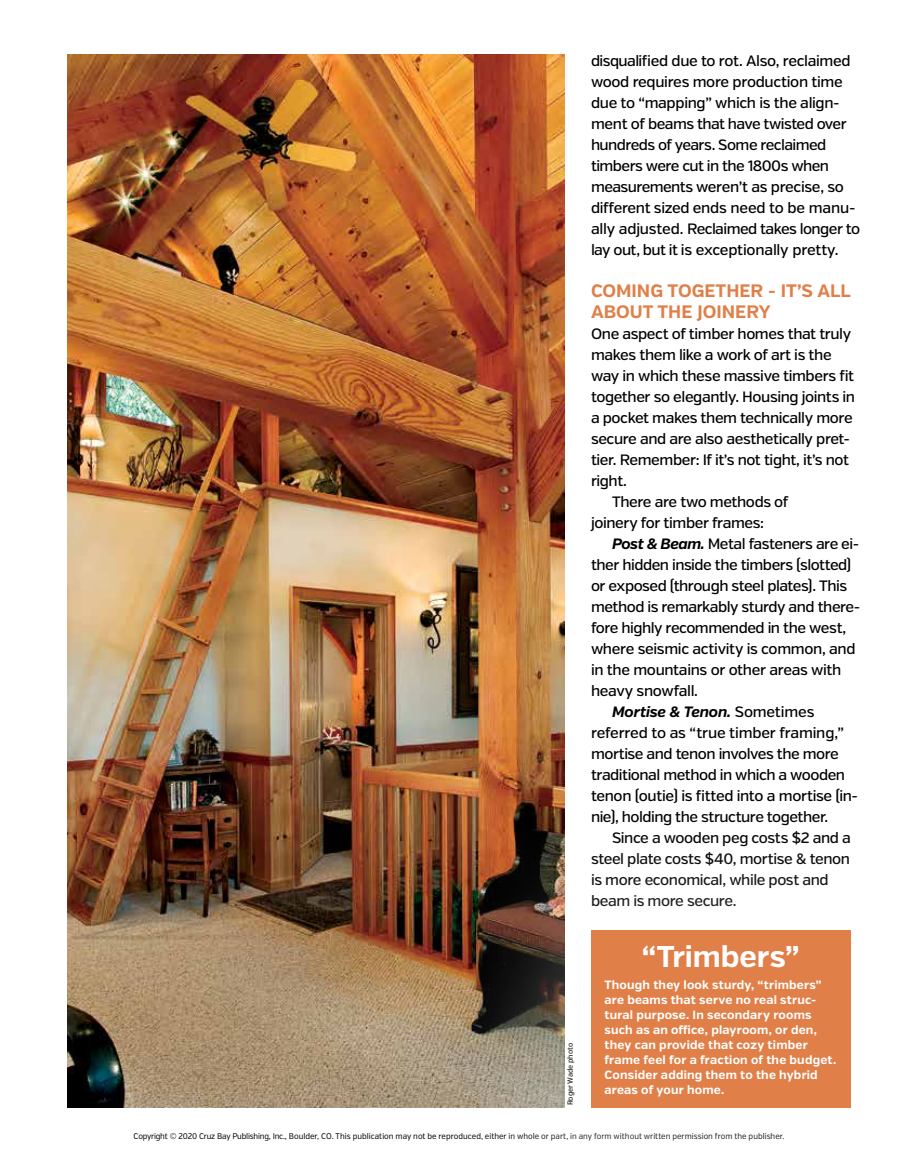
<style>
.page{position:relative;width:918px;height:1175px;background:#fff}
.page>*{position:absolute;margin:0;border:0;box-sizing:border-box;transform-origin:0 0}
.t1{font:700 30px "Verb";color:#fff}
.t2{font:700 18px/21px "Verb";color:#e07f48}
.t3{font:500 15px/21px "Verb";letter-spacing:-.03em;color:#000}
.t4{font:500 15px "Verb";letter-spacing:-.01em;color:#000}
.t5{font:italic 700 15px "Verb";letter-spacing:-.01em;color:#000}
.t6{font:700 12px/15px "Verb";letter-spacing:.015em;color:#fff}
.t7{font:8.25px "Verb Cond";color:#000}
.t8{font:500 7.5px "Verb Cond";color:#000}
.s1{font-weight:700;font-style:italic}
.s2{font-weight:500;font-style:normal}
</style>
<div class="page">
<img style="left:68px;top:54px;width:497px;height:1053px">
<div style="left:423px;top:903px;width:295px;height:271px;background:#fff;opacity:.28"></div>
<div style="left:444px;top:782px;width:474px;height:392px;background:#fff;opacity:.24"></div>
<div style="left:591px;top:929px;width:259px;height:178px;background:#e07f48"></div>
<p class="t8" style="left:566px;top:1105px;width:64px;rotate:-90deg">Roger Wade photo</p>
<p class="t3" style="left:591px;top:50px;width:271px">disqualified due to rot. Also, reclaimed wood requires more production time due to “mapping” which is the align&shy;ment of beams that have twisted over hundreds of years. Some reclaimed timbers were cut in the 1800s when measurements weren’t as precise, so different sized ends need to be manu&shy;ally adjusted. Reclaimed takes longer to lay out, but it is exceptionally pretty.</p>
<p class="t2" style="left:591px;top:281px;width:261px">COMING TOGETHER - IT’S ALL<br>ABOUT THE JOINERY</p>
<p class="t3" style="left:591px;top:323px;width:262px">One aspect of timber homes that truly</p>
<p class="t3" style="left:591px;top:344px;width:242px">makes them like a work of art is the</p>
<p class="t3" style="left:591px;top:365px;width:265px">way in which these massive timbers fit</p>
<p class="t3" style="left:591px;top:386px;width:266px">together so elegantly. Housing joints in</p>
<p class="t3" style="left:591px;top:407px;width:263px">a pocket makes them technically more</p>
<p class="t3" style="left:591px;top:428px;width:260px">secure and are also aesthetically pret-</p>
<p class="t3" style="left:591px;top:449px;width:259px">tier. Remember: If it’s not tight, it’s not</p>
<p class="t3" style="left:591px;top:470px;width:37px">right.</p>
<p class="t3" style="left:612px;top:491px;width:178px">There are two methods of</p>
<p class="t3" style="left:591px;top:512px;width:175px">joinery for timber frames:</p>
<p class="t3" style="left:612px;top:533px;width:249px"><span class="s1">Post &amp; Beam.</span> Metal fasteners are ei-</p>
<p class="t3" style="left:591px;top:554px;width:262px">ther hidden inside the timbers (slotted)</p>
<p class="t3" style="left:591px;top:575px;width:258px">or exposed (through steel plates). This</p>
<p class="t3" style="left:591px;top:596px;width:271px">method is remarkably sturdy and there-</p>
<p class="t3" style="left:591px;top:617px;width:257px">fore highly recommended in the west,</p>
<p class="t3" style="left:591px;top:638px;width:266px">where seismic activity is common, and</p>
<p class="t3" style="left:591px;top:659px;width:252px">in the mountains or other areas with</p>
<p class="t3" style="left:591px;top:680px;width:109px">heavy snowfall.</p>
<p class="t5" style="left:612px;top:703px;width:204px">Mortise &amp; Tenon. <span class="s2">Sometimes</span></p>
<p class="t4" style="left:591px;top:724px;width:254px">referred to as “true timber framing,”</p>
<p class="t3" style="left:591px;top:743px;width:249px">mortise and tenon involves the more</p>
<p class="t3" style="left:591px;top:764px;width:256px">traditional method in which a wooden</p>
<p class="t3" style="left:591px;top:785px;width:269px">tenon (outie) is fitted into a mortise (in-</p>
<p class="t3" style="left:591px;top:806px;width:239px">nie), holding the structure together.</p>
<p class="t3" style="left:612px;top:827px;width:240px">Since a wooden peg costs $2 and a</p>
<p class="t3" style="left:591px;top:848px;width:260px">steel plate costs $40, mortise &amp; tenon</p>
<p class="t3" style="left:591px;top:869px;width:239px">is more economical, while post and</p>
<p class="t3" style="left:591px;top:890px;width:147px">beam is more secure.</p>
<h1 class="t1" style="left:642px;top:938px;width:159px">“Trimbers”</h1>
<p class="t6" style="left:604px;top:977px;width:233px">Though they look sturdy, “trimbers” are beams that serve no real struc&shy;tural purpose. In secondary rooms such as an office, playroom, or den, they can provide that cozy timber frame feel for a fraction of the budget.<br>Consider adding them to the hybrid areas of your home.</p>
<p class="t7" style="left:134px;top:1131px;width:652px">Copyright © 2020 Cruz Bay Publishing, Inc., Boulder, CO. This publication may not be reproduced, either in whole or part, in any form without written permission from the publisher.</p>
</div>
